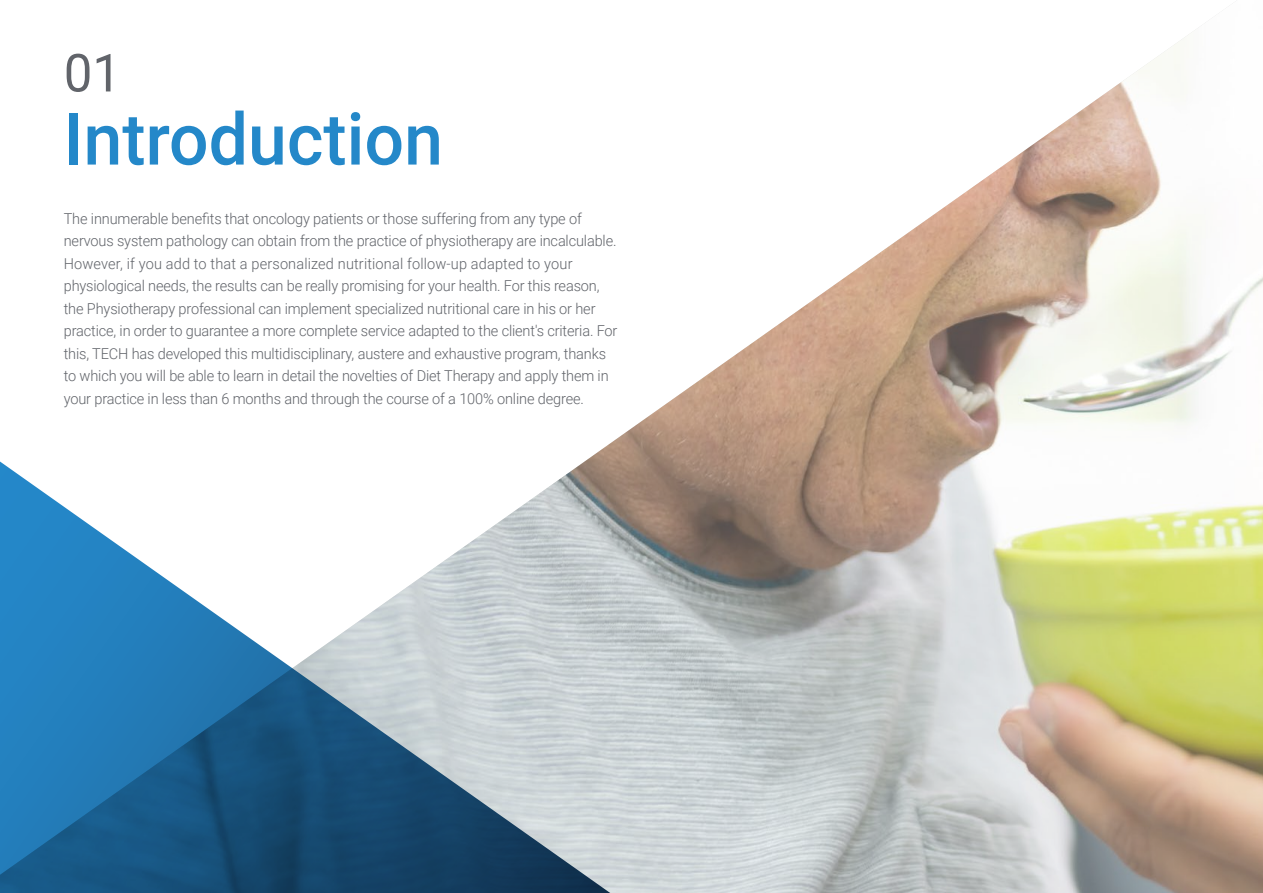
<style>
.page{position:relative;width:1263px;height:893px;background:#fff}
.page>*{position:absolute;margin:0;border:0;box-sizing:border-box;transform-origin:0 0}
.t1{font:500 72px "Roboto";color:#2488c9}
.t2{font:52.5px "Roboto";color:#61646a}
.t3{font:300 15px/22.5px "Roboto";letter-spacing:-.01em;color:#61646a}
</style>
<div class="page">
<img style="left:606px;top:30px;width:657px;height:863px">
<svg style="left:0;top:446px;width:640px;height:447px"></svg>
<h2 class="t2" style="left:64px;top:36px;width:59px">01</h2>
<h1 class="t1" style="left:64px;top:89px;width:381px">Introduction</h1>
<p class="t3" style="left:64px;top:207px;width:555px">The innumerable benefits that oncology patients or those suffering from any type of nervous system pathology can obtain from the practice of physiotherapy are incalculable.<br>However, if you add to that a personalized nutritional follow-up adapted to your physiological needs, the results can be really promising for your health. For this reason, the Physiotherapy professional can implement specialized nutritional care in his or her practice, in order to guarantee a more complete service adapted to the client's criteria. For this, TECH has developed this multidisciplinary, austere and exhaustive program, thanks to which you will be able to learn in detail the novelties of Diet Therapy and apply them in your practice in less than 6 months and through the course of a 100% online degree.</p>
</div>
